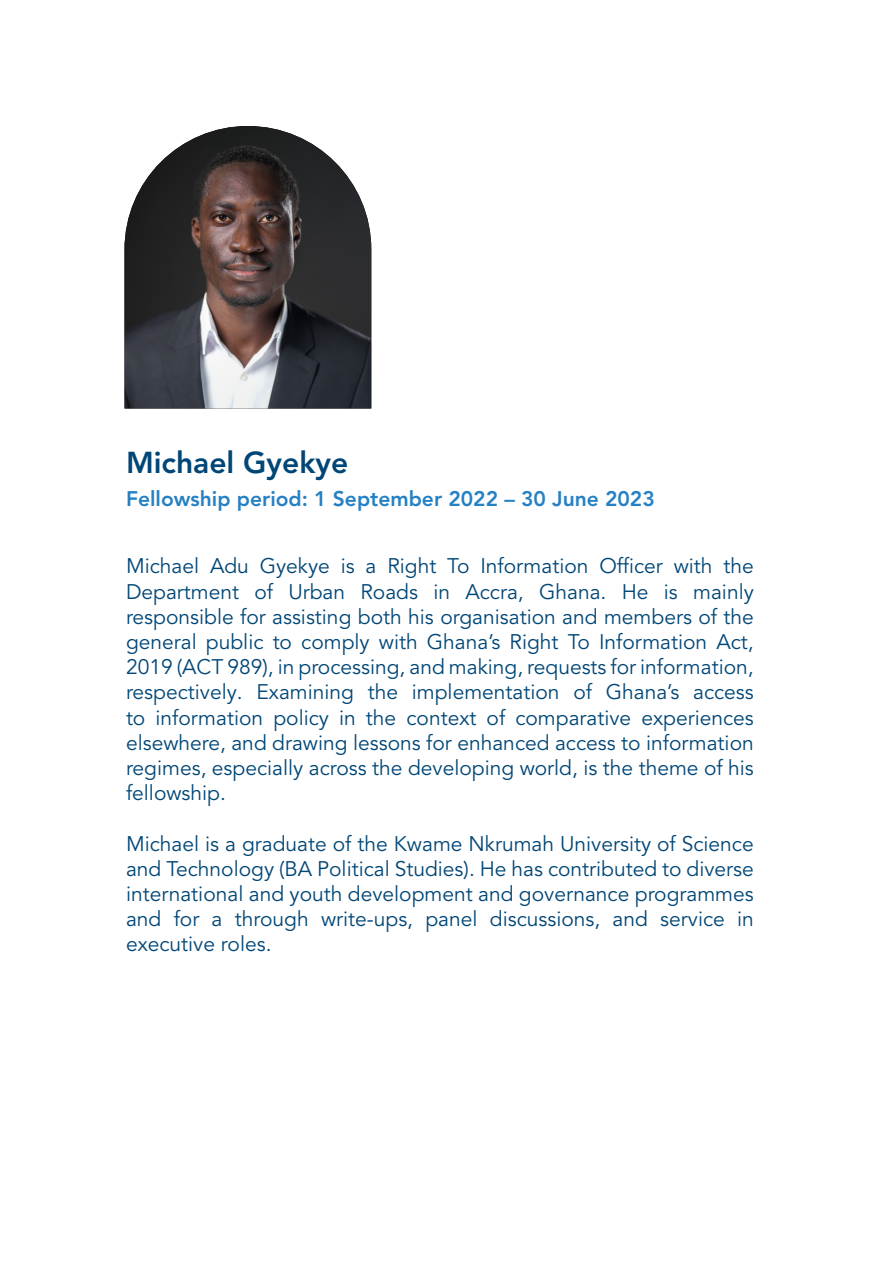
<style>
.page{position:relative;width:893px;height:1263px;background:#fff}
.page>*{position:absolute;margin:0;border:0;box-sizing:border-box;transform-origin:0 0}
.t1{font:800 30px "Avenir LT Pro";color:#004676}
.t2{font:21px/25.2px "Avenir LT Pro";color:#004676;text-align:justify}
.t3{font:800 21px "Avenir LT Pro";color:#2581c4}
</style>
<div class="page">
<img style="left:125px;top:126px;width:246px;height:282px">
<h1 class="t1" style="left:126px;top:444px;width:224px">Michael Gyekye</h1>
<p class="t3" style="left:126px;top:486px;width:530px">Fellowship period: 1 September 2022 – 30 June 2023</p>
<p class="t2" style="left:126px;top:554px;width:629px">Michael Adu Gyekye is a Right To Information Officer with the Department of Urban Roads in Accra, Ghana. He is mainly responsible for assisting both his organisation and members of the general public to comply with Ghana’s Right To Information Act, 2019 (ACT 989), in processing, and making, requests for information, respectively. Examining the implementation of Ghana’s access to information policy in the context of comparative experiences elsewhere, and drawing lessons for enhanced access to information regimes, especially across the developing world, is the theme of his fellowship.</p>
<p class="t2" style="left:126px;top:831px;width:629px">Michael is a graduate of the Kwame Nkrumah University of Science and Technology (BA Political Studies). He has contributed to diverse international and youth development and governance programmes and for a through write-ups, panel discussions, and service in executive roles.</p>
</div>
